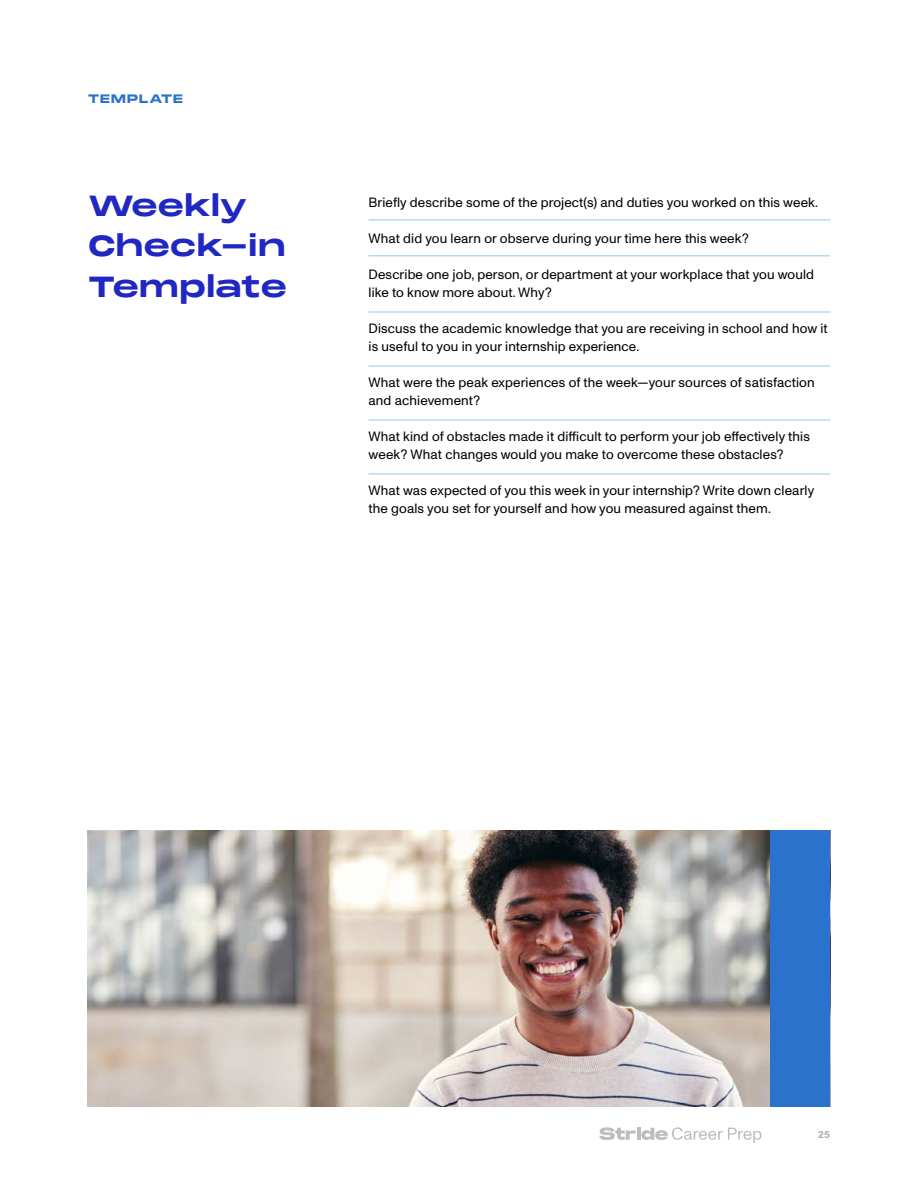
<style>
.page{position:relative;width:918px;height:1188px;background:#fff}
.page>*{position:absolute;margin:0;border:0;box-sizing:border-box;transform-origin:0 0}
.t1{font:700 28.5px/40.5px "Monument Extended";letter-spacing:-.015em;color:#2127c2}
.t2{font:13.5px/18px "ABC Monument Grotesk";letter-spacing:.01em;color:#000}
.t3{font:700 12px "Monument Extended";letter-spacing:.035em;color:#2a72cb}
.t4{font:10.5px "Acumin Variable Concept";color:#adadad}
</style>
<div class="page">
<hr style="left:369px;top:219px;width:461px;height:1px;background:#bad9ef">
<hr style="left:369px;top:255px;width:461px;height:1px;background:#bad9ef">
<hr style="left:369px;top:311px;width:461px;height:2px;background:#bad9ef">
<hr style="left:369px;top:365px;width:461px;height:2px;background:#bad9ef">
<hr style="left:369px;top:419px;width:461px;height:2px;background:#bad9ef">
<hr style="left:369px;top:473px;width:461px;height:2px;background:#bad9ef">
<img style="left:88px;top:830px;width:683px;height:276px">
<div style="left:771px;top:830px;width:59px;height:276px;background:#2a72cb"></div>
<svg style="left:599px;top:1127px;width:163px;height:16px"></svg>
<p class="t3" style="left:88px;top:91px;width:97px">TEMPLATE</p>
<h1 class="t1" style="left:88px;top:185px;width:201px">Weekly<br>Check-in<br>Template</h1>
<p class="t2" style="left:369px;top:193px;width:451px">Briefly describe some of the project(s) and duties you worked on this week.</p>
<p class="t2" style="left:369px;top:229px;width:382px">What did you learn or observe during your time here this week?</p>
<p class="t2" style="left:369px;top:265px;width:447px">Describe one job, person, or department at your workplace that you would like to know more about. Why?</p>
<p class="t2" style="left:369px;top:319px;width:461px">Discuss the academic knowledge that you are receiving in school and how it is useful to you in your internship experience.</p>
<p class="t2" style="left:369px;top:373px;width:448px">What were the peak experiences of the week—your sources of satisfaction and achievement?</p>
<p class="t2" style="left:369px;top:427px;width:443px">What kind of obstacles made it difficult to perform your job effectively this week? What changes would you make to overcome these obstacles?</p>
<p class="t2" style="left:369px;top:481px;width:447px">What was expected of you this week in your internship? Write down clearly the goals you set for yourself and how you measured against them.</p>
<p class="t4" style="left:818px;top:1127px;width:14px">25</p>
</div>
